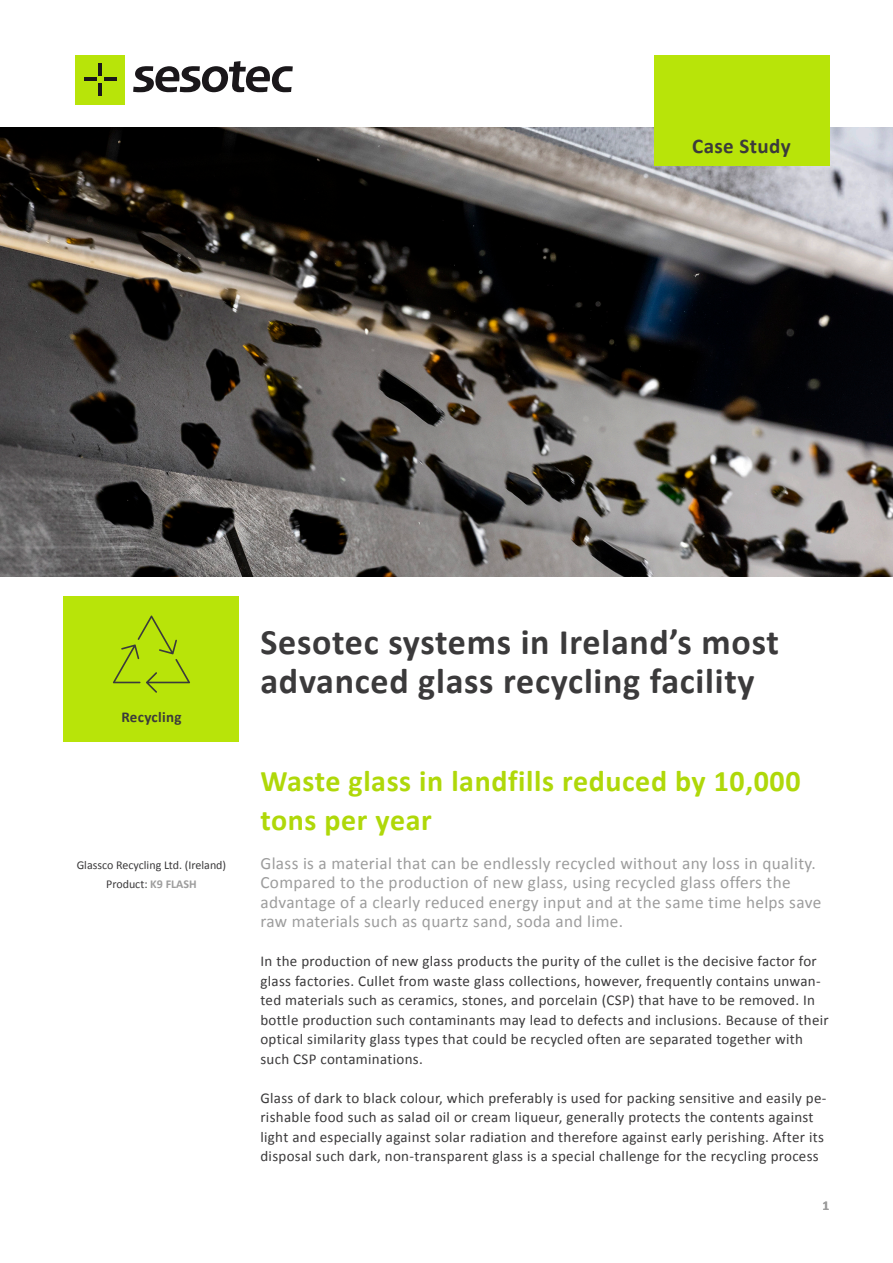
<style>
.page{position:relative;width:893px;height:1263px;background:#fff}
.page>*{position:absolute;margin:0;border:0;box-sizing:border-box;transform-origin:0 0}
.t1{font:700 36px/39px "Calibri";letter-spacing:.02em;color:#3b3a3b}
.t2{font:700 30px/39px "Calibri";letter-spacing:.02em;color:#afd809}
.t3{font:700 21px "Calibri";letter-spacing:.02em;color:#3b3a3b}
.t4{font:17.25px/19.5px "Calibri";letter-spacing:.02em;color:#9d9d9d}
.t5{font:15px/19.5px "Calibri";letter-spacing:.02em;color:#3b3a3b}
.t6{font:700 15px "Calibri";letter-spacing:.02em;color:#3b3a3b}
.t7{font:700 13.5px "Calibri";color:#9d9d9d}
.t8{font:12px/19.5px "Calibri";color:#3b3a3b;text-align:center}
.s1{font-weight:700;color:#9d9d9d}
</style>
<div class="page">
<img style="left:0;top:128px;width:893px;height:448px">
<div style="left:64px;top:596px;width:175px;height:146px;background:#b8e409"></div>
<svg style="left:113px;top:615px;width:77px;height:78px"></svg>
<div style="left:654px;top:55px;width:175px;height:111px;background:#b8e409"></div>
<div style="left:76px;top:55px;width:49px;height:49px;background:#b8e409"></div>
<hr style="left:84px;top:77px;width:13px;height:4px;background:#1a171a">
<svg style="left:98px;top:61px;width:195px;height:34px"></svg>
<h3 class="t3" style="left:692px;top:133px;width:100px">Case Study</h3>
<p class="t6" style="left:121px;top:708px;width:62px">Recycling</p>
<p class="t8" style="left:77px;top:854px;width:151px">Glassco Recycling Ltd. (Ireland)<br>Product: <span class="s1">K9 FLASH</span></p>
<h1 class="t1" style="left:260px;top:621px;width:520px">Sesotec systems in Ireland’s most advanced glass recycling facility</h1>
<h2 class="t2" style="left:260px;top:760px;width:542px">Waste glass in landfills reduced by 10,000 tons per year</h2>
<p class="t4" style="left:260px;top:852px;width:562px">Glass is a material that can be endlessly recycled without any loss in quality.<br>Compared to the production of new glass, using recycled glass offers the advantage of a clearly reduced energy input and at the same time helps save raw materials such as quartz sand, soda and lime.</p>
<p class="t5" style="left:260px;top:951px;width:570px">In the production of new glass products the purity of the cullet is the decisive factor for glass factories. Cullet from waste glass collections, however, frequently contains unwan&shy;ted materials such as ceramics, stones, and porcelain (CSP) that have to be removed. In bottle production such contaminants may lead to defects and inclusions. Because of their optical similarity glass types that could be recycled often are separated together with such CSP contaminations.</p>
<p class="t5" style="left:260px;top:1087px;width:568px">Glass of dark to black colour, which preferably is used for packing sensitive and easily pe&shy;rishable food such as salad oil or cream liqueur, generally protects the contents against light and especially against solar radiation and therefore against early perishing. After its disposal such dark, non-transparent glass is a special challenge for the recycling process</p>
<p class="t7" style="left:822px;top:1197px;width:8px">1</p>
</div>
